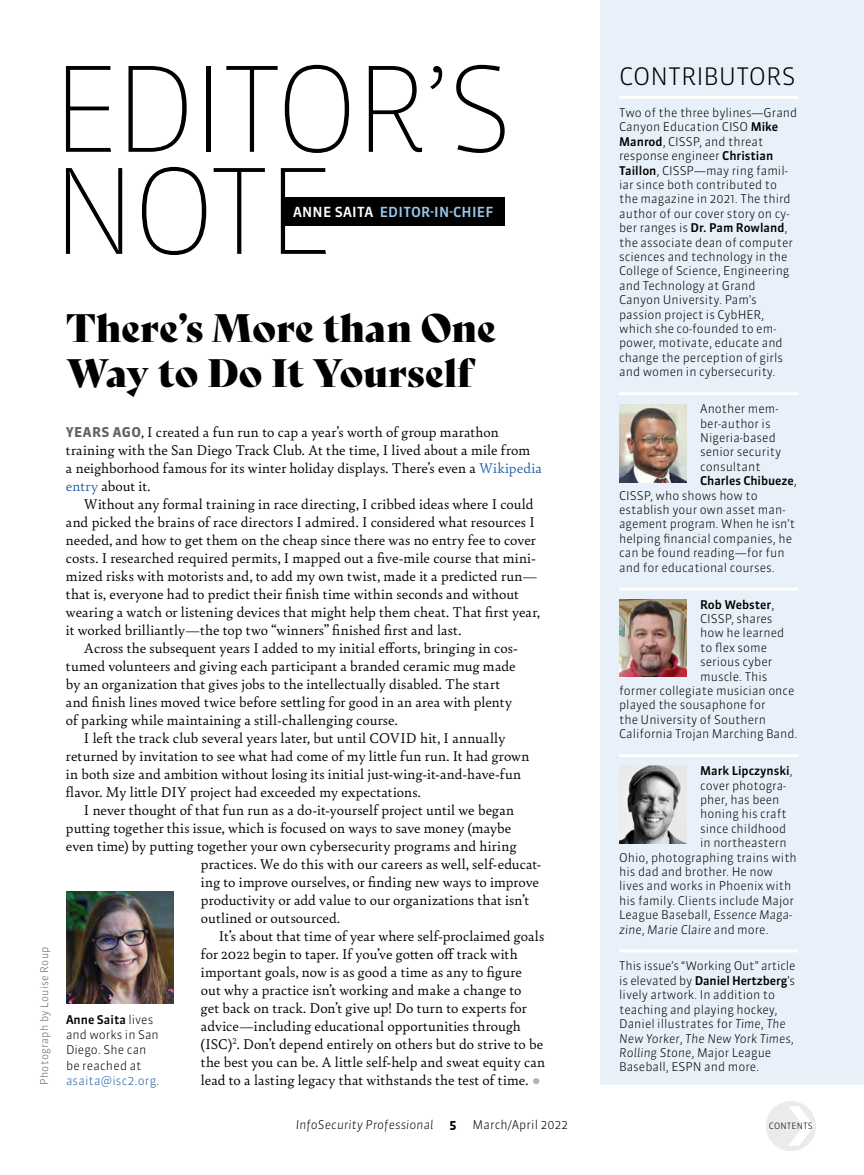
<style>
.page{position:relative;width:864px;height:1175px;background:#fff}
.page>*{position:absolute;margin:0;border:0;box-sizing:border-box;transform-origin:0 0}
.t1{font:100 117px/102px "Sanuk OT";letter-spacing:-.045em;color:#000}
.t2{font:38.7px/45px "Bely Display";letter-spacing:-.005em;color:#000}
.t3{font:300 24px "Sanuk OT";letter-spacing:.005em;color:#000}
.t4{font:15px/18px "Bely";letter-spacing:.01em;color:#000}
.t5{font:500 13.8px "Sanuk OT";letter-spacing:.02em;color:#98c5e7}
.t6{font:300 12px/14.4px "Sanuk OT";color:#000}
.t7{font:italic 300 12px "Sanuk OT";letter-spacing:.01em;color:#000}
.t8{font:500 12px "Sanuk OT";color:#000}
.t9{font:700 12px "Sanuk OT";color:#000}
.t10{font:300 10.5px "Sanuk OT";letter-spacing:.03em;color:#636466}
.t11{font:300 8.7px "Sanuk OT";letter-spacing:.01em;color:#000}
.s1{color:#fff}
.s2{font-family:"Sanuk OT";font-weight:700;font-size:13.5px;color:#636466}
.s3{color:#2360a7}
.s4{color:#b1b4b6}
.s5{font-weight:500}
.s6{font-weight:300}
.s7{font-style:italic}
.s8{font-style:normal}
</style>
<div class="page">
<div style="left:766px;top:1101px;width:50px;height:50px;background:#ebebec;border-radius:50%"></div>
<div style="left:600px;top:0;width:264px;height:1084px;background:#e8f0f9"></div>
<hr style="left:619px;top:96px;width:179px;height:3px;background:#fff">
<hr style="left:619px;top:392px;width:179px;height:3px;background:#fff">
<hr style="left:619px;top:587px;width:179px;height:3px;background:#fff">
<hr style="left:619px;top:754px;width:179px;height:3px;background:#fff">
<hr style="left:619px;top:949px;width:179px;height:3px;background:#fff">
<div style="left:282px;top:197px;width:223px;height:29px;background:#000"></div>
<img style="left:66px;top:892px;width:108px;height:111px">
<img style="left:619px;top:405px;width:68px;height:77px">
<img style="left:619px;top:765px;width:68px;height:78px">
<img style="left:619px;top:599px;width:68px;height:77px">
<p class="t10" style="left:38px;top:1084px;width:140px;rotate:-90deg">Photograph by Louise Roup</p>
<h1 class="t1" style="left:51px;top:59px;width:464px">EDITOR’S<br>NOTE</h1>
<p class="t5" style="left:293px;top:203px;width:202px"><span class="s1">ANNE SAITA</span> EDITOR-IN-CHIEF</p>
<h2 class="t2" style="left:66px;top:302px;width:432px">There’s More than One<br>Way to Do It Yourself</h2>
<p class="t4" style="left:66px;top:422px;width:478px"><span class="s2">YEARS AGO</span>, I created a fun run to cap a year’s worth of group marathon training with the San Diego Track Club. At the time, I lived about a mile from<br>a neighborhood famous for its winter holiday displays. There’s even a <span class="s3">Wikipedia entry</span> about it.</p>
<p class="t4" style="left:66px;top:494px;width:476px;text-indent:18px">Without any formal training in race directing, I cribbed ideas where I could and picked the brains of race directors I admired. I considered what resources I needed, and how to get them on the cheap since there was no entry fee to cover costs. I researched required permits, I mapped out a five-mile course that mini&shy;mized risks with motorists and, to add my own twist, made it a predicted run— that is, everyone had to predict their finish time within seconds and without wearing a watch or listening devices that might help them cheat. That first year, it worked brilliantly—the top two “winners” finished first and last.</p>
<p class="t4" style="left:66px;top:638px;width:454px;text-indent:18px">Across the subsequent years I added to my initial efforts, bringing in cos&shy;tumed volunteers and giving each participant a branded ceramic mug made by an organization that gives jobs to the intellectually disabled. The start and finish lines moved twice before settling for good in an area with plenty of parking while maintaining a still-challenging course.</p>
<p class="t4" style="left:66px;top:728px;width:465px;text-indent:18px">I left the track club several years later, but until COVID hit, I annually returned by invitation to see what had come of my little fun run. It had grown in both size and ambition without losing its initial just-wing-it-and-have-fun flavor. My little DIY project had exceeded my expectations.</p>
<p class="t4" style="left:84px;top:800px;width:432px">I never thought of that fun run as a do-it-yourself project until we began</p>
<p class="t4" style="left:66px;top:818px;width:447px">putting together this issue, which is focused on ways to save money (maybe</p>
<p class="t4" style="left:66px;top:836px;width:452px">even time) by putting together your own cybersecurity programs and hiring</p>
<p class="t4" style="left:201px;top:854px;width:342px">practices. We do this with our careers as well, self-educat-</p>
<p class="t4" style="left:201px;top:872px;width:340px">ing to improve ourselves, or finding new ways to improve</p>
<p class="t4" style="left:201px;top:890px;width:330px">productivity or add value to our organizations that isn’t</p>
<p class="t4" style="left:201px;top:908px;width:141px">outlined or outsourced.</p>
<p class="t4" style="left:219px;top:926px;width:327px">It’s about that time of year where self-proclaimed goals</p>
<p class="t4" style="left:201px;top:944px;width:318px">for 2022 begin to taper. If you’ve gotten off track with</p>
<p class="t4" style="left:201px;top:962px;width:323px">important goals, now is as good a time as any to figure</p>
<p class="t4" style="left:201px;top:980px;width:322px">out why a practice isn’t working and make a change to</p>
<p class="t4" style="left:201px;top:998px;width:327px">get back on track. Don’t give up! Do turn to experts for</p>
<p class="t4" style="left:201px;top:1016px;width:321px">advice—including educational opportunities through</p>
<p class="t4" style="left:201px;top:1034px;width:344px">(ISC)<sup>2</sup>. Don’t depend entirely on others but do strive to be</p>
<p class="t4" style="left:201px;top:1052px;width:346px">the best you can be. A little self-help and sweat equity can</p>
<p class="t4" style="left:201px;top:1070px;width:341px">lead to a lasting legacy that withstands the test of time. <span class="s4">○</span></p>
<p class="t6" style="left:66px;top:1012px;width:95px;line-height:15px"><span class="s5">Anne Saita</span> lives and works in San<br>Diego. She can be reached at <span class="s3">asaita@isc2.org</span>.</p>
<h3 class="t3" style="left:619px;top:61px;width:178px">CONTRIBUTORS</h3>
<p class="t6" style="left:619px;top:105px;width:180px">Two of the three bylines—Grand<br>Canyon Education CISO <span class="s5">Mike<br>Manrod</span>, CISSP, and threat response engineer <span class="s5">Christian<br>Taillon</span>, CISSP—may ring famil&shy;iar since both contributed to the magazine in 2021. The third author of our cover story on cy&shy;ber ranges is <span class="s5">Dr. Pam Rowland</span>, the associate dean of computer sciences and technology in the<br>College of Science, Engineering and Technology at Grand<br>Canyon University. Pam’s passion project is CybHER, which she co-founded to em&shy;power, motivate, educate and change the perception of girls and women in cybersecurity.</p>
<p class="t6" style="left:700px;top:401px;width:80px">Another mem-</p>
<p class="t6" style="left:700px;top:416px;width:72px">ber-author is</p>
<p class="t6" style="left:700px;top:430px;width:77px">Nigeria-based</p>
<p class="t6" style="left:700px;top:445px;width:82px">senior security</p>
<p class="t6" style="left:700px;top:459px;width:62px">consultant</p>
<p class="t8" style="left:700px;top:473px;width:98px">Charles Chibueze<span class="s6">,</span></p>
<p class="t6" style="left:619px;top:488px;width:140px">CISSP, who shows how to</p>
<p class="t6" style="left:619px;top:502px;width:168px">establish your own asset man-</p>
<p class="t6" style="left:619px;top:517px;width:177px">agement program. When he isn’t</p>
<p class="t6" style="left:619px;top:531px;width:175px">helping financial companies, he</p>
<p class="t6" style="left:619px;top:545px;width:167px">can be found reading—for fun</p>
<p class="t6" style="left:619px;top:560px;width:157px">and for educational courses.</p>
<p class="t8" style="left:700px;top:596px;width:76px">Rob Webster<span class="s6">,</span></p>
<p class="t6" style="left:700px;top:611px;width:74px">CISSP, shares</p>
<p class="t6" style="left:700px;top:626px;width:86px">how he learned</p>
<p class="t6" style="left:700px;top:640px;width:69px">to flex some</p>
<p class="t6" style="left:700px;top:654px;width:74px">serious cyber</p>
<p class="t6" style="left:700px;top:669px;width:69px">muscle. This</p>
<p class="t6" style="left:619px;top:683px;width:177px">former collegiate musician once</p>
<p class="t6" style="left:619px;top:698px;width:148px">played the sousaphone for</p>
<p class="t6" style="left:619px;top:712px;width:148px">the University of Southern</p>
<p class="t6" style="left:619px;top:726px;width:180px">California Trojan Marching Band.</p>
<p class="t8" style="left:700px;top:763px;width:94px">Mark Lipczynski<span class="s6">,</span></p>
<p class="t6" style="left:700px;top:778px;width:88px">cover photogra-</p>
<p class="t6" style="left:700px;top:792px;width:81px">pher, has been</p>
<p class="t6" style="left:700px;top:806px;width:88px">honing his craft</p>
<p class="t6" style="left:700px;top:821px;width:88px">since childhood</p>
<p class="t6" style="left:700px;top:835px;width:88px">in northeastern</p>
<p class="t6" style="left:619px;top:850px;width:179px">Ohio, photographing trains with</p>
<p class="t6" style="left:619px;top:864px;width:155px">his dad and brother. He now</p>
<p class="t6" style="left:619px;top:878px;width:174px">lives and works in Phoenix with</p>
<p class="t6" style="left:619px;top:893px;width:176px">his family. Clients include Major</p>
<p class="t6" style="left:619px;top:907px;width:175px">League Baseball, <span class="s7">Essence Maga-</span></p>
<p class="t7" style="left:619px;top:921px;width:151px">zine<span class="s8">,</span> Marie Claire <span class="s8">and more.</span></p>
<p class="t6" style="left:619px;top:959px;width:178px">This issue’s “Working Out” article is elevated by <span class="s5">Daniel Hertzberg</span>’s lively artwork. In addition to teaching and playing hockey,<br>Daniel illustrates for <span class="s7">Time</span>, <span class="s7">The<br>New Yorker</span>, <span class="s7">The New York Times</span>,<br><span class="s7">Rolling Stone</span>, Major League<br>Baseball, ESPN and more.</p>
<p class="t7" style="left:296px;top:1117px;width:139px">InfoSecurity Professional</p>
<p class="t9" style="left:449px;top:1117px;width:9px">5</p>
<p class="t6" style="left:472px;top:1117px;width:97px">March/April 2022</p>
<p class="t11" style="left:769px;top:1120px;width:45px">CONTENTS</p>
</div>
